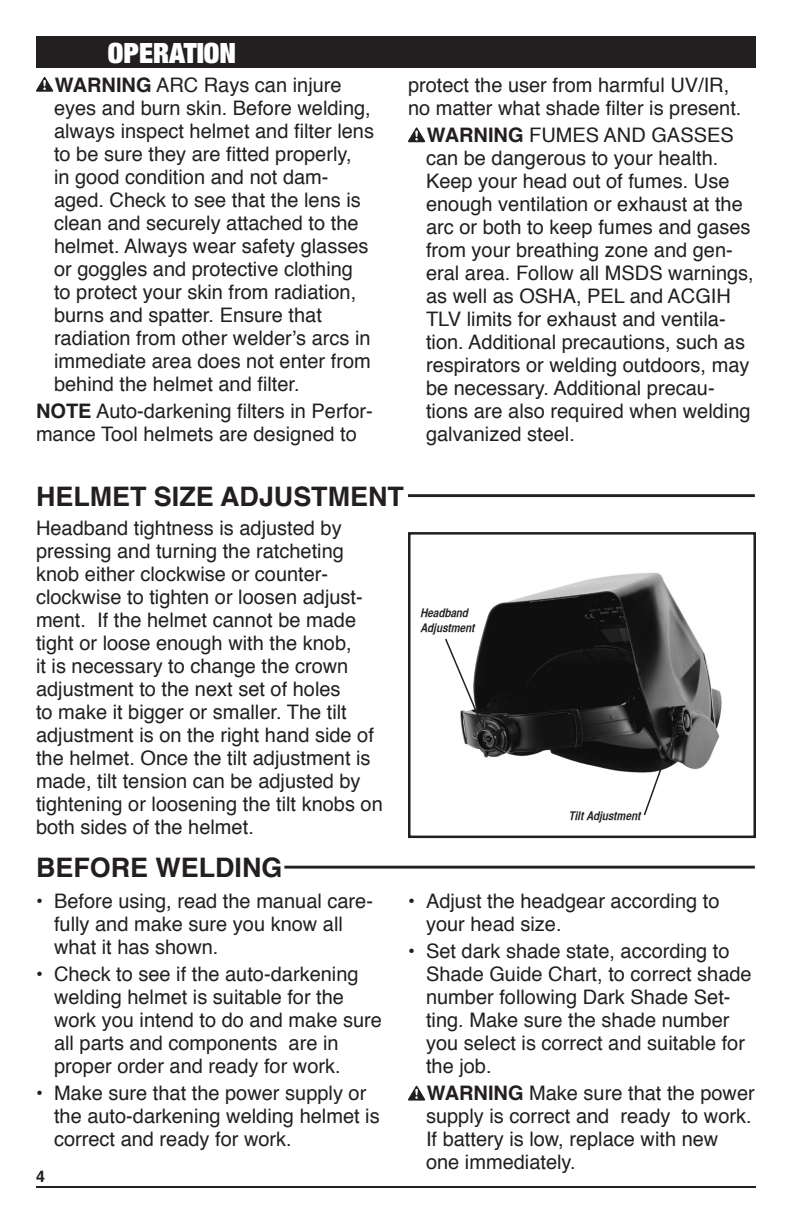
<style>
.page{position:relative;width:792px;height:1224px;background:#fff}
.page>*{position:absolute;margin:0;border:0;box-sizing:border-box;transform-origin:0 0}
.t1{font:900 expanded 28px "Helvetica Neue";color:#fff}
.list_2{font:700 26.8px "Helvetica";color:#231f20}
.list_2-2{font:20px/23px "Helvetica";color:#231f20}
.t2{font:700 16px "Helvetica";color:#231f20}
.t3{font:italic 12px/14.4px "Helvetica CY Bold";color:#231f20}
.s1{font-weight:700}
</style>
<div class="page">
<hr style="left:36px;top:1186px;width:720px;height:2px;background:#231f20">
<hr style="left:408px;top:494px;width:347px;height:3px;background:#231f20">
<hr style="left:284px;top:866px;width:471px;height:3px;background:#231f20">
<img style="left:461px;top:573px;width:261px;height:200px">
<div style="left:408px;top:532px;width:348px;height:306px;border:3px solid #231f20"></div>
<svg style="left:36px;top:77px;width:17px;height:15px"></svg>
<svg style="left:408px;top:127px;width:17px;height:15px"></svg>
<svg style="left:408px;top:1086px;width:17px;height:15px"></svg>
<div style="left:36px;top:36px;width:720px;height:32px;background:#231f20"></div>
<svg style="left:445px;top:637px;width:40px;height:93px"></svg>
<svg style="left:642px;top:718px;width:38px;height:98px"></svg>
<p class="t1" style="left:108px;top:35px;width:130px">OPERATION</p>
<p class="list_2-2" style="left:54px;top:73px;width:322px"><span class="s1">WARNING</span> ARC Rays can injure eyes and burn skin. Before welding, always inspect helmet and filter lens to be sure they are fitted properly,<br>in good condition and not dam&shy;aged. Check to see that the lens is clean and securely attached to the helmet. Always wear safety glasses or goggles and protective clothing to protect your skin from radiation, burns and spatter. Ensure that radiation from other welder’s arcs in immediate area does not enter from behind the helmet and filter.</p>
<p class="list_2-2" style="left:36px;top:399px;width:338px"><span class="s1">NOTE</span> Auto-darkening filters in Perfor&shy;mance Tool helmets are designed to</p>
<p class="list_2-2" style="left:408px;top:73px;width:335px">protect the user from harmful UV/IR, no matter what shade filter is present.</p>
<p class="list_2-2" style="left:426px;top:123px;width:329px"><span class="s1">WARNING</span> FUMES AND GASSES can be dangerous to your health.<br>Keep your head out of fumes. Use enough ventilation or exhaust at the arc or both to keep fumes and gases from your breathing zone and gen&shy;eral area. Follow all MSDS warnings, as well as OSHA, PEL and ACGIH<br>TLV limits for exhaust and ventila&shy;tion. Additional precautions, such as respirators or welding outdoors, may be necessary. Additional precau&shy;tions are also required when welding galvanized steel.</p>
<p class="list_2" style="left:36px;top:472px;width:369px">HELMET SIZE ADJUSTMENT</p>
<p class="list_2-2" style="left:36px;top:516px;width:348px">Headband tightness is adjusted by pressing and turning the ratcheting knob either clockwise or counter&shy;clockwise to tighten or loosen adjust&shy;ment. If the helmet cannot be made tight or loose enough with the knob,<br>it is necessary to change the crown adjustment to the next set of holes<br>to make it bigger or smaller. The tilt adjustment is on the right hand side of the helmet. Once the tilt adjustment is made, tilt tension can be adjusted by tightening or loosening the tilt knobs on both sides of the helmet.</p>
<p class="list_2" style="left:36px;top:844px;width:248px">BEFORE WELDING</p>
<p class="t3" style="left:421px;top:606px;width:56px">Headband<br>Adjustment</p>
<p class="t3" style="left:570px;top:809px;width:73px">Tilt Adjustment</p>
<p class="list_2-2" style="left:54px;top:889px;width:321px;text-indent:-18px">• Before using, read the manual care&shy;fully and make sure you know all what it has shown.</p>
<p class="list_2-2" style="left:54px;top:962px;width:329px;text-indent:-18px">• Check to see if the auto-darkening welding helmet is suitable for the work you intend to do and make sure all parts and components are in proper order and ready for work.</p>
<p class="list_2-2" style="left:54px;top:1081px;width:327px;text-indent:-18px">• Make sure that the power supply or the auto-darkening welding helmet is correct and ready for work.</p>
<p class="t2" style="left:36px;top:1162px;width:10px">4</p>
<p class="list_2-2" style="left:426px;top:889px;width:295px;text-indent:-18px">• Adjust the headgear according to your head size.</p>
<p class="list_2-2" style="left:426px;top:939px;width:327px;text-indent:-18px">• Set dark shade state, according to<br>Shade Guide Chart, to correct shade number following Dark Shade Set&shy;ting. Make sure the shade number you select is correct and suitable for the job.</p>
<p class="list_2-2" style="left:426px;top:1081px;width:330px"><span class="s1">WARNING</span> Make sure that the power supply is correct and ready to work.<br>If battery is low, replace with new one immediately.</p>
</div>
